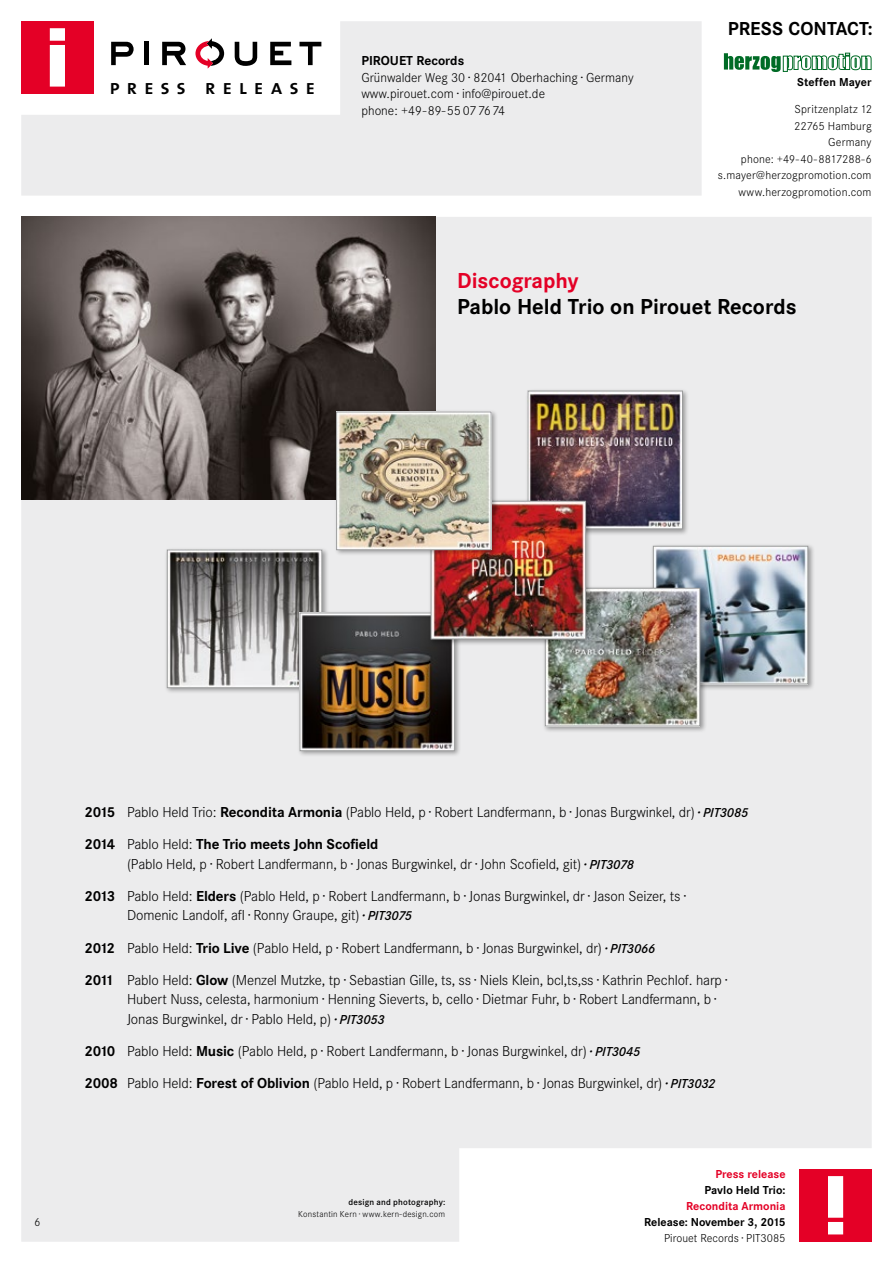
<style>
.page{position:relative;width:893px;height:1263px;background:#fff}
.page>*{position:absolute;margin:0;border:0;box-sizing:border-box;transform-origin:0 0}
.t1{font:700 22.5px "Corporate S";color:#000}
.t2{font:700 22.5px "Corporate S";color:#e40026}
.t3{font:21px "The Sans Semi Bold Caps";letter-spacing:.32em;color:#000}
.t4{font:700 19.5px "Corporate S";letter-spacing:.005em;color:#000}
.t5{font:300 15px/32.2px "Corporate S";letter-spacing:-.01em;color:#000}
.t6{font:300 13.5px/16.5px "Corporate S";color:#000}
.t7{font:700 13.5px "Corporate S";color:#000}
.t8{font:300 12px/16.5px "Corporate S";letter-spacing:.01em;color:#000;text-align:right}
.t9{font:700 12px "Corporate S";color:#000}
.t10{font:700 12px "Corporate S";color:#e40026}
.t11{font:300 9px "Corporate S";letter-spacing:.02em;color:#000}
.t12{font:600 9px "Corporate S";letter-spacing:.02em;color:#000}
.s1{font-weight:700}
.s2{font-weight:600;font-style:italic;font-size:13.5px}
</style>
<div class="page">
<div style="left:21px;top:217px;width:851px;height:1025px;background:#ececed"></div>
<svg style="left:21px;top:21px;width:681px;height:175px;fill:#ececed"></svg>
<div style="left:799px;top:1169px;width:73px;height:72px;background:#e40026"></div>
<svg style="left:828px;top:1176px;width:15px;height:58px"></svg>
<div style="left:21px;top:21px;width:73px;height:73px;background:#e40026"></div>
<svg style="left:50px;top:28px;width:15px;height:59px"></svg>
<svg style="left:111px;top:42px;width:23px;height:23px"></svg>
<div style="left:144px;top:42px;width:5px;height:23px;background:#000"></div>
<svg style="left:162px;top:42px;width:24px;height:23px"></svg>
<svg style="left:235px;top:42px;width:22px;height:24px"></svg>
<svg style="left:270px;top:42px;width:21px;height:23px"></svg>
<svg style="left:299px;top:42px;width:22px;height:23px"></svg>
<svg style="left:195px;top:38px;width:29px;height:31px"></svg>
<img style="left:21px;top:217px;width:415px;height:283px">
<div style="left:165px;top:547px;width:164px;height:148px;background:#000;opacity:.35"></div>
<img style="left:169px;top:552px;width:151px;height:134px">
<div style="left:167px;top:550px;width:155px;height:138px;border:1px solid #9c9d9d"></div>
<div style="left:297px;top:610px;width:164px;height:148px;background:#000;opacity:.35"></div>
<img style="left:302px;top:615px;width:150px;height:134px">
<div style="left:300px;top:613px;width:154px;height:138px;border:1px solid #9c9d9d"></div>
<div style="left:651px;top:544px;width:164px;height:147px;background:#000;opacity:.35"></div>
<img style="left:655px;top:548px;width:151px;height:134px">
<div style="left:653px;top:546px;width:155px;height:138px;border:1px solid #9c9d9d"></div>
<div style="left:543px;top:586px;width:164px;height:147px;background:#000;opacity:.35"></div>
<img style="left:547px;top:590px;width:151px;height:134px">
<div style="left:545px;top:588px;width:155px;height:138px;border:1px solid #9c9d9d"></div>
<div style="left:525px;top:388px;width:164px;height:148px;background:#000;opacity:.35"></div>
<img style="left:530px;top:393px;width:151px;height:134px">
<div style="left:528px;top:391px;width:155px;height:138px;border:1px solid #9c9d9d"></div>
<div style="left:428px;top:498px;width:165px;height:148px;background:#000;opacity:.35"></div>
<img style="left:433px;top:503px;width:151px;height:134px">
<div style="left:431px;top:501px;width:155px;height:138px;border:1px solid #9c9d9d"></div>
<div style="left:334px;top:409px;width:164px;height:148px;background:#000;opacity:.35"></div>
<img style="left:338px;top:414px;width:151px;height:134px">
<div style="left:336px;top:412px;width:155px;height:138px;border:1px solid #9c9d9d"></div>
<svg style="left:724px;top:53px;width:147px;height:19px"></svg>
<h2 class="t3" style="left:109px;top:73px;width:207px">press release</h2>
<p class="t7" style="left:361px;top:53px;width:104px">PIROUET Records</p>
<p class="t6" style="left:361px;top:69px;width:274px">Grünwalder Weg 30 · 82041 Oberhaching · Germany www.pirouet.com · info@pirouet.de<br>phone: +49-89-55 077674</p>
<h3 class="t4" style="left:728px;top:18px;width:146px">PRESS CONTACT:</h3>
<p class="t9" style="left:797px;top:75px;width:76px">Steffen Mayer</p>
<p class="t8" style="left:718px;top:101px;width:156px">Spritzenplatz 12<br>22765 Hamburg<br>Germany<br>phone: +49-40-8817288-6 s.mayer@herzogpromotion.com www.herzogpromotion.com</p>
<h1 class="t2" style="left:457px;top:268px;width:123px">Discography</h1>
<h1 class="t1" style="left:457px;top:294px;width:341px">Pablo Held Trio on Pirouet Records</h1>
<p class="t8" style="left:34px;top:1214px;width:8px">6</p>
<p class="t5" style="left:84px;top:796px;width:665px"><span class="s1">2015</span> Pablo Held Trio: <span class="s1">Recondita Armonia</span> (Pablo Held, p · Robert Landfermann, b · Jonas Burgwinkel, dr) <span class="s2">· PIT3085<br></span><span class="s1">2014</span> Pablo Held: <span class="s1">The Trio meets John Scofield</span></p>
<p class="t5" style="left:84px;top:848px;width:603px;text-indent:43px">(Pablo Held, p · Robert Landfermann, b · Jonas Burgwinkel, dr · John Scofield, git) <span class="s2">· PIT3078<br></span><span class="s1">2013</span> Pablo Held: <span class="s1">Elders</span> (Pablo Held, p · Robert Landfermann, b · Jonas Burgwinkel, dr · Jason Seizer, ts ·</p>
<p class="t5" style="left:84px;top:899px;width:644px;text-indent:43px">Domenic Landolf, afl · Ronny Graupe, git) <span class="s2">· PIT3075<br></span><span class="s1">2012</span> Pablo Held: <span class="s1">Trio Live</span> (Pablo Held, p · Robert Landfermann, b · Jonas Burgwinkel, dr) <span class="s2">· PIT3066<br></span><span class="s1">2011</span> Pablo Held: <span class="s1">Glow</span> (Menzel Mutzke, tp · Sebastian Gille, ts, ss · Niels Klein, bcl,ts,ss · Kathrin Pechlof. harp ·</p>
<p class="t5" style="left:127px;top:990px;width:591px;line-height:19.5px">Hubert Nuss, celesta, harmonium · Henning Sieverts, b, cello · Dietmar Fuhr, b · Robert Landfermann, b ·<br>Jonas Burgwinkel, dr · Pablo Held, p) <span class="s2">· PIT3053</span></p>
<p class="t5" style="left:84px;top:1035px;width:633px"><span class="s1">2010</span> Pablo Held: <span class="s1">Music</span> (Pablo Held, p · Robert Landfermann, b · Jonas Burgwinkel, dr) <span class="s2">· PIT3045<br></span><span class="s1">2008</span> Pablo Held: <span class="s1">Forest of Oblivion</span> (Pablo Held, p · Robert Landfermann, b · Jonas Burgwinkel, dr) <span class="s2">· PIT3032</span></p>
<p class="t12" style="left:349px;top:1196px;width:98px">design and photography:</p>
<p class="t11" style="left:298px;top:1209px;width:148px">Konstantin Kern · www.kern-design.com</p>
<p class="t10" style="left:715px;top:1167px;width:72px">Press release</p>
<p class="t9" style="left:705px;top:1183px;width:82px">Pavlo Held Trio:</p>
<p class="t10" style="left:686px;top:1199px;width:101px">Recondita Armonia</p>
<p class="t9" style="left:644px;top:1215px;width:143px">Release: November 3, 2015</p>
<p class="t8" style="left:664px;top:1230px;width:123px">Pirouet Records · PIT3085</p>
</div>
